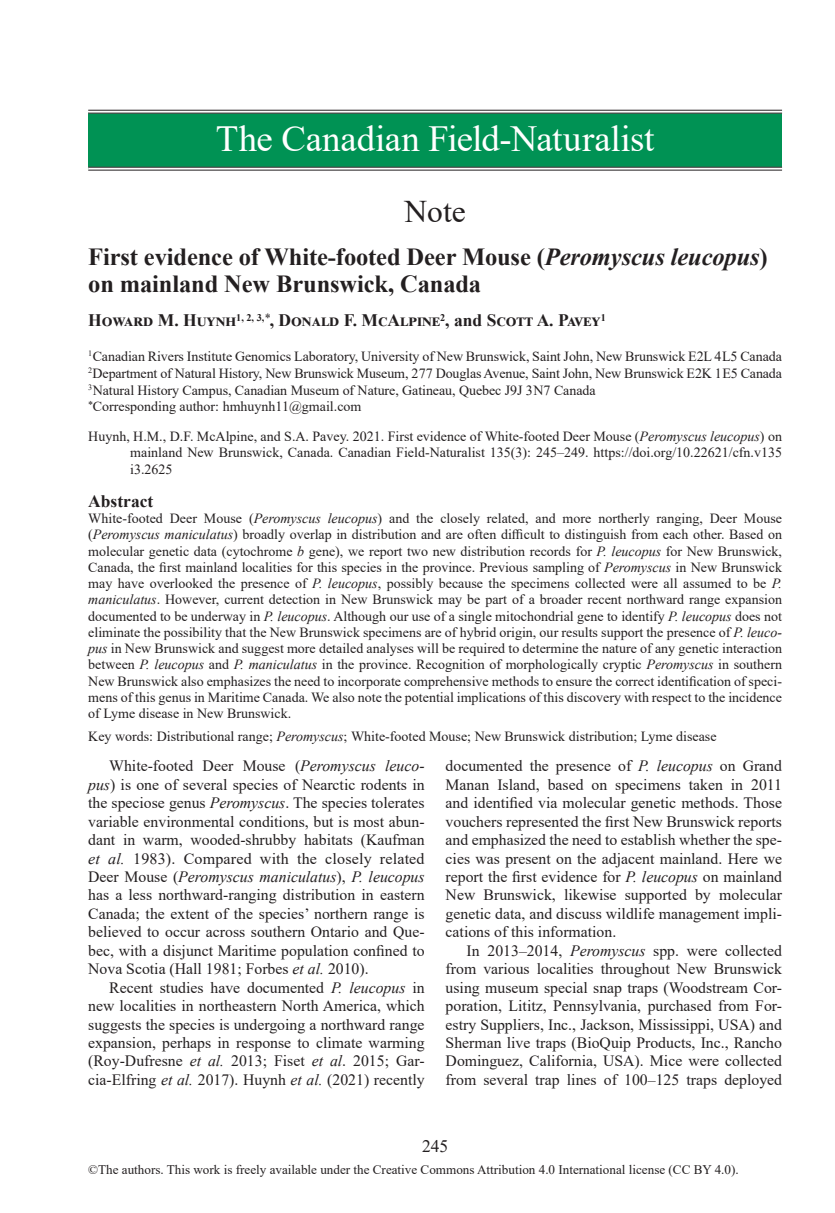
<style>
.page{position:relative;width:835px;height:1213px;background:#fff}
.page>*{position:absolute;margin:0;border:0;box-sizing:border-box;transform-origin:0 0}
.t1{font:36.75px "Times New Roman";letter-spacing:-.01em;color:#fff}
.Article_type__Note{font:31.5px "Times New Roman";color:#231f20}
.t2{font:700 24.5px/27.1px "Times New Roman";letter-spacing:-.005em;color:#231f20}
.Authors{font:700 17.5px "Times New Roman";letter-spacing:.005em;color:#231f20}
.Abstract_Head{font:700 17.5px "Times New Roman";color:#231f20}
.t3{font:17.5px "Times New Roman";color:#231f20}
.Body_Main{font:15.75px/18.4px "Times New Roman";color:#231f20;text-align:justify}
.Abstract{font:14px/16.3px "Times New Roman";color:#231f20;text-align:justify}
.Auth_Affiliations{font:14px "Times New Roman";letter-spacing:-.005em;color:#231f20}
.Publ_Citation{font:14px/16.8px "Times New Roman";color:#231f20;text-align:justify}
.Keywords__Note{font:14px "Times New Roman";color:#231f20}
.t4{font:13.12px "Times New Roman";color:#231f20}
.s1{font-style:italic}
</style>
<div class="page">
<div style="left:88px;top:112px;width:694px;height:57px;background:#009254"></div>
<hr style="left:88px;top:110px;width:694px;height:3px;background:#fff">
<hr style="left:88px;top:110px;width:694px;height:1px;background:#231f20">
<hr style="left:88px;top:113px;width:694px;height:1px;background:#231f20">
<hr style="left:88px;top:167px;width:694px;height:3px;background:#fff">
<hr style="left:88px;top:167px;width:694px;height:1px;background:#231f20">
<hr style="left:88px;top:170px;width:694px;height:1px;background:#231f20">
<p class="t1" style="left:216px;top:113px;width:440px">The Canadian Field-Naturalist</p>
<p class="Article_type__Note" style="left:404px;top:189px;width:63px">Note</p>
<p class="t2" style="left:88px;top:242px;width:681px">First evidence of White-footed Deer Mouse (<span class="s1">Peromyscus leucopus</span>) on mainland New Brunswick, Canada</p>
<p class="Authors" style="left:88px;top:308px;width:519px">Howard M. Huynh<sup>1,</sup> <sup>2,</sup> <sup>3,</sup><sup>*</sup>, Donald F. McAlpine<sup>2</sup>, and Scott A. Pavey<sup>1</sup></p>
<p class="Auth_Affiliations" style="left:88px;top:346px;width:695px"><sup>1</sup>Canadian Rivers Institute Genomics Laboratory, University of New Brunswick, Saint John, New Brunswick E2L 4L5 Canada</p>
<p class="Auth_Affiliations" style="left:88px;top:363px;width:695px"><sup>2</sup>Department of Natural History, New Brunswick Museum, 277 Douglas Avenue, Saint John, New Brunswick E2K 1E5 Canada</p>
<p class="Auth_Affiliations" style="left:88px;top:380px;width:509px"><sup>3</sup>Natural History Campus, Canadian Museum of Nature, Gatineau, Quebec J9J 3N7 Canada</p>
<p class="Auth_Affiliations" style="left:88px;top:397px;width:275px"><sup>*</sup>Corresponding author: hmhuynh11@gmail.com</p>
<p class="Publ_Citation" style="left:130px;top:427px;width:653px;text-indent:-42px">Huynh, H.M., D.F. McAlpine, and S.A. Pavey. 2021. First evidence of White-footed Deer Mouse (<span class="s1">Peromyscus leucopus</span>) on mainland New Brunswick, Canada. Canadian Field-Naturalist 135(3): 245–249. https://doi.org/10.22621/cfn.v135 i3.2625</p>
<p class="Abstract_Head" style="left:88px;top:488px;width:67px">Abstract</p>
<p class="Abstract" style="left:88px;top:510px;width:695px">White-footed Deer Mouse (<span class="s1">Peromyscus leucopus</span>) and the closely related, and more northerly ranging, Deer Mouse (<span class="s1">Peromyscus maniculatus</span>) broadly overlap in distribution and are often difficult to distinguish from each other. Based on molecular genetic data (cytochrome <span class="s1">b</span> gene), we report two new distribution records for <span class="s1">P. leucopus</span> for New Brunswick, Canada, the first mainland localities for this species in the province. Previous sampling of <span class="s1">Peromyscus</span> in New Brunswick may have overlooked the presence of <span class="s1">P. leucopus</span>, possibly because the specimens collected were all assumed to be <span class="s1">P. maniculatus</span>. However, current detection in New Brunswick may be part of a broader recent northward range expansion documented to be underway in <span class="s1">P. leucopus</span>. Although our use of a single mitochondrial gene to identify <span class="s1">P. leucopus</span> does not eliminate the possibility that the New Brunswick specimens are of hybrid origin, our results support the presence of <span class="s1">P. leuco&shy;pus</span> in New Brunswick and suggest more detailed analyses will be required to determine the nature of any genetic interaction between <span class="s1">P. leucopus</span> and <span class="s1">P. maniculatus</span> in the province. Recognition of morphologically cryptic <span class="s1">Peromyscus</span> in southern New Brunswick also emphasizes the need to incorporate comprehensive methods to ensure the correct identification of speci&shy;mens of this genus in Maritime Canada. We also note the potential implications of this discovery with respect to the incidence of Lyme disease in New Brunswick.</p>
<p class="Keywords__Note" style="left:88px;top:726px;width:630px">Key words: Distributional range; <span class="s1">Peromyscus</span>; White-footed Mouse; New Brunswick distribution; Lyme disease</p>
<p class="Body_Main" style="left:88px;top:756px;width:338px;text-indent:21px">White-footed Deer Mouse (<span class="s1">Peromyscus leuco&shy;pus</span>) is one of several species of Nearctic rodents in the speciose genus <span class="s1">Peromyscus</span>. The species tolerates variable environmental conditions, but is most abun&shy;dant in warm, wooded-shrubby habitats (Kaufman <span class="s1">et al.</span> 1983). Compared with the closely related Deer Mouse (<span class="s1">Peromyscus maniculatus</span>), <span class="s1">P. leucopus </span>has a less northward-ranging distribution in eastern Canada; the extent of the species’ northern range is believed to occur across southern Ontario and Que&shy;bec, with a disjunct Maritime population confined to Nova Scotia (Hall 1981; Forbes <span class="s1">et al.</span> 2010).</p>
<p class="Body_Main" style="left:88px;top:978px;width:338px;text-indent:21px">Recent studies have documented <span class="s1">P. leucopus</span> in new localities in northeastern North America, which suggests the species is undergoing a northward range expansion, perhaps in response to climate warming (Roy-Dufresne <span class="s1">et al.</span> 2013; Fiset <span class="s1">et al</span>. 2015; Gar&shy;cia-Elfring <span class="s1">et al.</span> 2017). Huynh <span class="s1">et al.</span> (2021) recently</p>
<p class="Body_Main" style="left:446px;top:756px;width:338px">documented the presence of <span class="s1">P. leucopus</span> on Grand Manan Island, based on specimens taken in 2011 and identified via molecular genetic methods. Those vouchers represented the first New Brunswick reports and emphasized the need to establish whether the spe&shy;cies was present on the adjacent mainland. Here we report the first evidence for <span class="s1">P. leucopus</span> on mainland New Brunswick, likewise supported by molecular genetic data, and discuss wildlife management impli&shy;cations of this information.</p>
<p class="Body_Main" style="left:446px;top:941px;width:338px;text-indent:21px">In 2013–2014, <span class="s1">Peromyscus</span> spp. were collected from various localities throughout New Brunswick using museum special snap traps (Woodstream Cor&shy;poration, Lititz, Pennsylvania, purchased from For&shy;estry Suppliers, Inc., Jackson, Mississippi, USA) and Sherman live traps (BioQuip Products, Inc., Rancho Dominguez, California, USA). Mice were collected from several trap lines of 100–125 traps deployed</p>
<p class="t3" style="left:422px;top:1133px;width:28px">245</p>
<p class="t4" style="left:88px;top:1161px;width:652px">©The authors. This work is freely available under the Creative Commons Attribution 4.0 International license (CC BY 4.0).</p>
</div>
